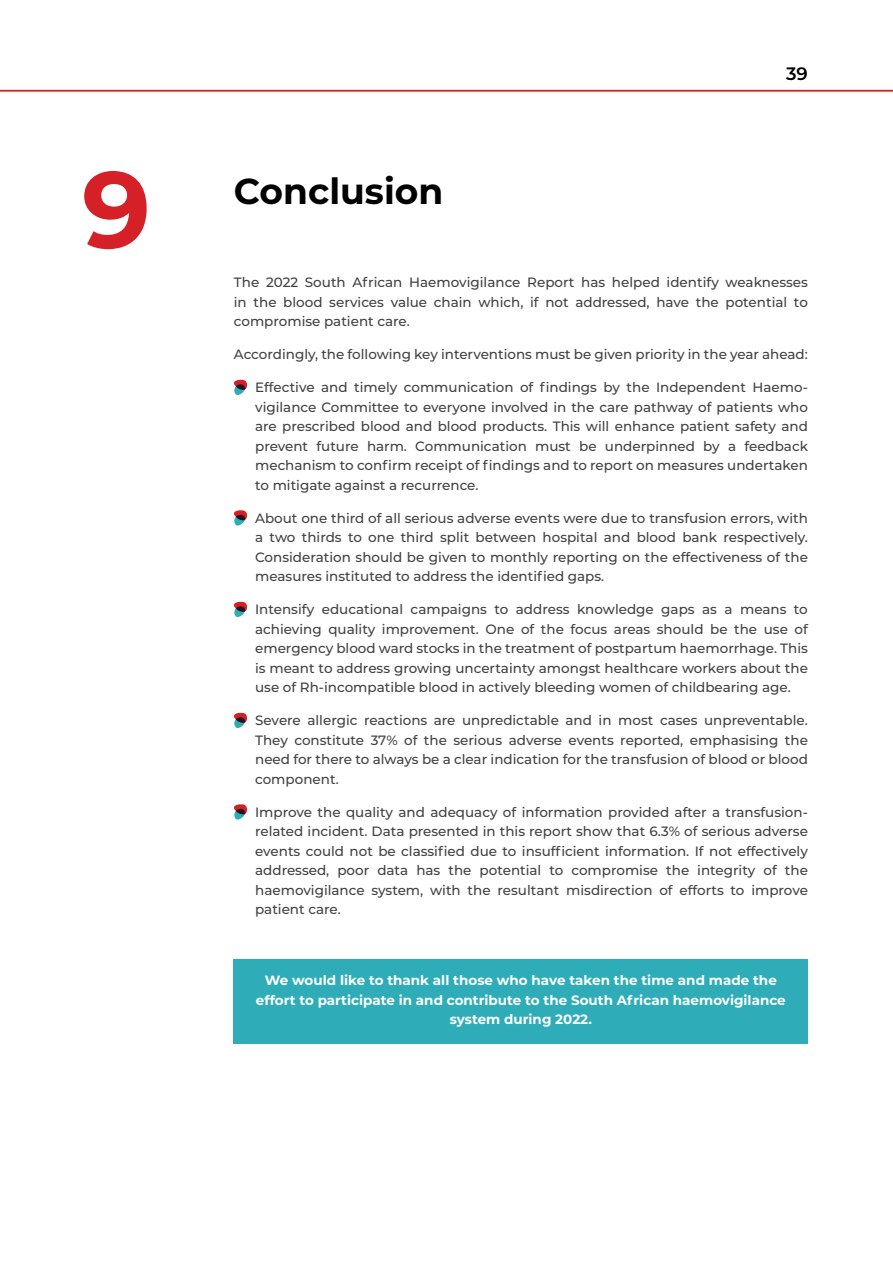
<style>
.page{position:relative;width:893px;height:1263px;background:#fff}
.page>*{position:absolute;margin:0;border:0;box-sizing:border-box;transform-origin:0 0}
.t1{font:700 108px "Montserrat";color:#d62027}
.t2{font:700 36px "Montserrat";color:#000}
.t3{font:600 18px "Montserrat";color:#000}
.t4{font:500 13.5px/19.5px "Montserrat";color:#414042;text-align:justify}
.t5{font:700 13.5px/19.5px "Montserrat";color:#fff;text-align:center}
</style>
<div class="page">
<svg style="left:233px;top:379px;width:14px;height:16px"></svg>
<svg style="left:233px;top:510px;width:14px;height:16px"></svg>
<svg style="left:233px;top:601px;width:14px;height:16px"></svg>
<svg style="left:233px;top:712px;width:14px;height:16px"></svg>
<svg style="left:233px;top:804px;width:14px;height:16px"></svg>
<div style="left:234px;top:960px;width:574px;height:84px;background:#2eadb8"></div>
<hr style="left:0;top:90px;width:893px;height:1px;background:#d62027">
<h1 class="t1" style="left:82px;top:132px;width:70px">9</h1>
<h2 class="t2" style="left:234px;top:165px;width:211px">Conclusion</h2>
<h3 class="t3" style="left:786px;top:61px;width:23px">39</h3>
<p class="t4" style="left:234px;top:272px;width:576px">The 2022 South African Haemovigilance Report has helped identify weaknesses in the blood services value chain which, if not addressed, have the potential to compromise patient care.</p>
<p class="t4" style="left:234px;top:344px;width:575px">Accordingly, the following key interventions must be given priority in the year ahead:</p>
<p class="t4" style="left:255px;top:377px;width:554px">Effective and timely communication of findings by the Independent Haemo&shy;vigilance Committee to everyone involved in the care pathway of patients who are prescribed blood and blood products. This will enhance patient safety and prevent future harm. Communication must be underpinned by a feedback mechanism to confirm receipt of findings and to report on measures undertaken to mitigate against a recurrence.</p>
<p class="t4" style="left:255px;top:507px;width:554px">About one third of all serious adverse events were due to transfusion errors, with a two thirds to one third split between hospital and blood bank respectively.<br>Consideration should be given to monthly reporting on the effectiveness of the measures instituted to address the identified gaps.</p>
<p class="t4" style="left:255px;top:599px;width:554px">Intensify educational campaigns to address knowledge gaps as a means to achieving quality improvement. One of the focus areas should be the use of emergency blood ward stocks in the treatment of postpartum haemorrhage. This is meant to address growing uncertainty amongst healthcare workers about the use of Rh-incompatible blood in actively bleeding women of childbearing age.</p>
<p class="t4" style="left:255px;top:710px;width:554px">Severe allergic reactions are unpredictable and in most cases unpreventable.<br>They constitute 37% of the serious adverse events reported, emphasising the need for there to always be a clear indication for the transfusion of blood or blood component.</p>
<p class="t4" style="left:255px;top:801px;width:554px">Improve the quality and adequacy of information provided after a transfusion&shy;related incident. Data presented in this report show that 6.3% of serious adverse events could not be classified due to insufficient information. If not effectively addressed, poor data has the potential to compromise the integrity of the haemovigilance system, with the resultant misdirection of efforts to improve patient care.</p>
<p class="t5" style="left:256px;top:970px;width:531px">We would like to thank all those who have taken the time and made the effort to participate in and contribute to the South African haemovigilance system during 2022.</p>
</div>
